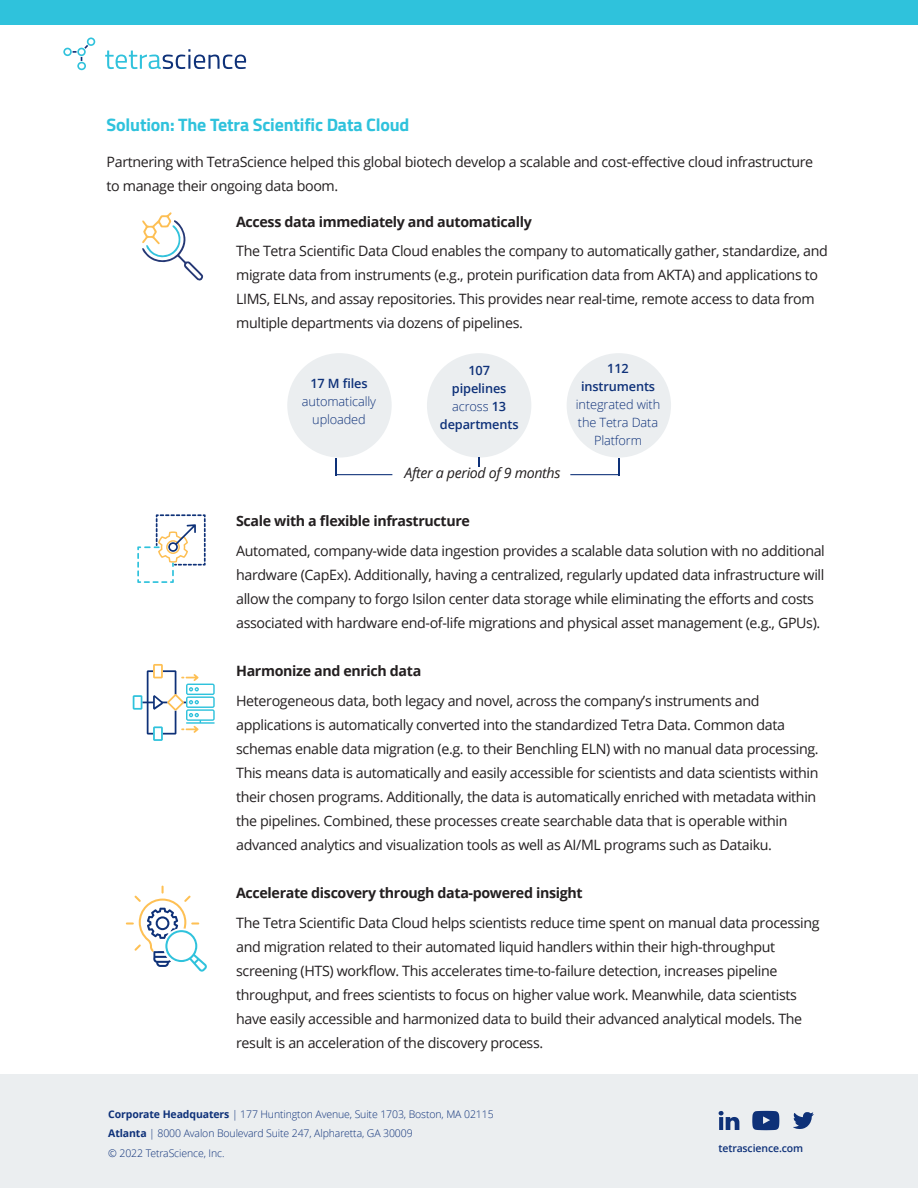
<style>
.page{position:relative;width:918px;height:1188px;background:#fff}
.page>*{position:absolute;margin:0;border:0;box-sizing:border-box;transform-origin:0 0}
.t1{font:700 18px "Titillium Web";letter-spacing:-.01em;color:#2fc2dc}
.t2{font:14.25px/24px "Open Sans";letter-spacing:-.025em;color:#231f20}
.t3{font:700 14.25px "Open Sans";letter-spacing:-.025em;color:#231f20}
.t4{font:italic 14.25px "Open Sans";letter-spacing:-.025em;color:#231f20}
.t5{font:300 12.75px/18px "Open Sans";letter-spacing:-.01em;color:#0e3179;text-align:center}
.t6{font:600 12.75px/18px "Open Sans";letter-spacing:-.01em;color:#0e3179;text-align:center}
.t7{font:300 10.5px/19.5px "Open Sans";letter-spacing:-.01em;color:#0e3179}
.t8{font:600 10.5px "Open Sans";letter-spacing:-.01em;color:#0e3179}
.s1{font-weight:300}
.s2{font-weight:700}
</style>
<div class="page">
<div style="left:0;top:0;width:918px;height:25px;background:#2fc2dc"></div>
<div style="left:287px;top:353px;width:105px;height:105px;background:#ebeef0;border-radius:50%"></div>
<div style="left:427px;top:353px;width:104px;height:105px;background:#ebeef0;border-radius:50%"></div>
<div style="left:567px;top:353px;width:104px;height:105px;background:#ebeef0;border-radius:50%"></div>
<svg style="left:336px;top:458px;width:1px;height:18px"></svg>
<svg style="left:619px;top:458px;width:1px;height:18px"></svg>
<hr style="left:570px;top:474px;width:50px;height:1px;background:#0e3178">
<hr style="left:336px;top:474px;width:56px;height:1px;background:#0e3178">
<svg style="left:63px;top:37px;width:183px;height:33px"></svg>
<div style="left:0;top:1075px;width:918px;height:113px;background:#ebeef0"></div>
<svg style="left:752px;top:1111px;width:27px;height:19px"></svg>
<svg style="left:719px;top:1111px;width:20px;height:19px"></svg>
<svg style="left:793px;top:1112px;width:21px;height:17px"></svg>
<svg style="left:133px;top:664px;width:82px;height:77px"></svg>
<svg style="left:126px;top:886px;width:81px;height:86px"></svg>
<svg style="left:142px;top:212px;width:61px;height:69px"></svg>
<svg style="left:137px;top:514px;width:69px;height:69px"></svg>
<p class="t1" style="left:107px;top:110px;width:304px">Solution: The Tetra Scientific Data Cloud</p>
<p class="t2" style="left:107px;top:149px;width:708px">Partnering with TetraScience helped this global biotech develop a scalable and cost-effective cloud infrastructure to manage their ongoing data boom.</p>
<p class="t3" style="left:236px;top:211px;width:297px">Access data immediately and automatically</p>
<p class="t2" style="left:236px;top:239px;width:593px">The Tetra Scientific Data Cloud enables the company to automatically gather, standardize, and migrate data from instruments (e.g., protein purification data from AKTA) and applications to LIMS, ELNs, and assay repositories. This provides near real-time, remote access to data from multiple departments via dozens of pipelines.</p>
<p class="t6" style="left:310px;top:374px;width:59px">17 M files</p>
<p class="t5" style="left:302px;top:392px;width:76px">automatically uploaded</p>
<p class="t6" style="left:440px;top:362px;width:80px">107 pipelines <span class="s1">across</span> 13 departments</p>
<p class="t6" style="left:581px;top:359px;width:76px">112 instruments</p>
<p class="t5" style="left:576px;top:395px;width:86px">integrated with the Tetra Data<br>Platform</p>
<p class="t4" style="left:405px;top:464px;width:157px">After a period of 9 months</p>
<p class="t3" style="left:236px;top:511px;width:235px">Scale with a flexible infrastructure</p>
<p class="t2" style="left:236px;top:539px;width:590px">Automated, company-wide data ingestion provides a scalable data solution with no additional hardware (CapEx). Additionally, having a centralized, regularly updated data infrastructure will allow the company to forgo Isilon center data storage while eliminating the efforts and costs associated with hardware end-of-life migrations and physical asset management (e.g., GPUs).</p>
<p class="t3" style="left:236px;top:661px;width:187px">Harmonize and enrich data</p>
<p class="t2" style="left:236px;top:689px;width:584px">Heterogeneous data, both legacy and novel, across the company’s instruments and applications is automatically converted into the standardized Tetra Data. Common data schemas enable data migration (e.g. to their Benchling ELN) with no manual data processing.<br>This means data is automatically and easily accessible for scientists and data scientists within their chosen programs. Additionally, the data is automatically enriched with metadata within the pipelines. Combined, these processes create searchable data that is operable within advanced analytics and visualization tools as well as AI/ML programs such as Dataiku.</p>
<p class="t3" style="left:236px;top:883px;width:348px">Accelerate discovery through data-powered insight</p>
<p class="t2" style="left:236px;top:911px;width:585px">The Tetra Scientific Data Cloud helps scientists reduce time spent on manual data processing and migration related to their automated liquid handlers within their high-throughput screening (HTS) workflow. This accelerates time-to-failure detection, increases pipeline throughput, and frees scientists to focus on higher value work. Meanwhile, data scientists have easily accessible and harmonized data to build their advanced analytical models. The result is an acceleration of the discovery process.</p>
<p class="t7" style="left:108px;top:1104px;width:387px"><span class="s2">Corporate Headquaters</span> | 177 Huntington Avenue, Suite 1703, Boston, MA 02115<br><span class="s2">Atlanta</span> | 8000 Avalon Boulevard Suite 247, Alpharetta, GA 30009<br>© 2022 TetraScience, Inc.</p>
<p class="t8" style="left:718px;top:1141px;width:86px">tetrascience.com</p>
</div>
